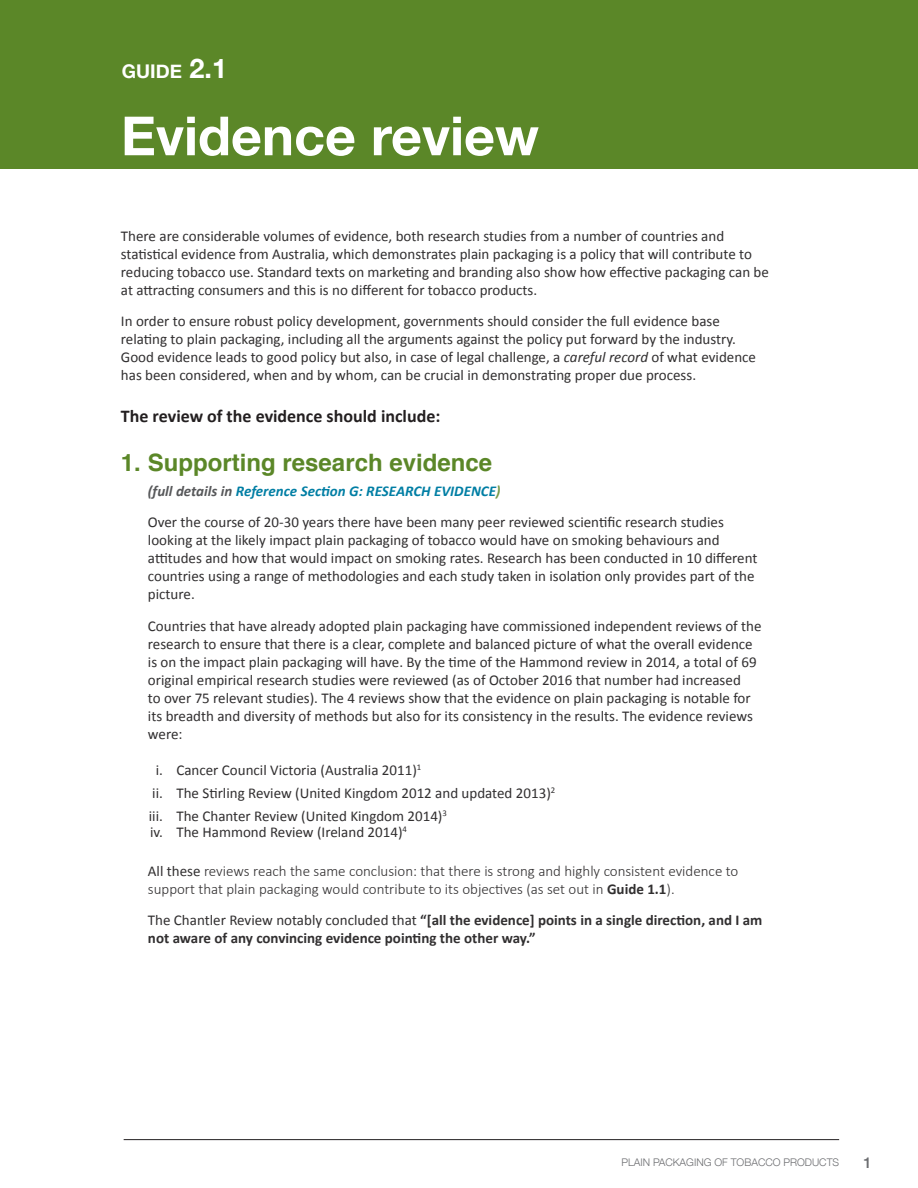
<style>
.page{position:relative;width:918px;height:1188px;background:#fff}
.page>*{position:absolute;margin:0;border:0;box-sizing:border-box;transform-origin:0 0}
.h_section{font:700 54px "Helvetica Neue";color:#fff}
.h_new_larger{font:700 24px "Helvetica";color:#5b8728}
.t1{font:700 18.9px "Helvetica Neue";color:#fff}
.h_main2{font:700 18px "Calibri";color:#231f20}
.p_base_tabbed{font:15px/18px "Calibri";color:#312f30}
.p_updated{font:15px/18px "Calibri";color:#312f30}
.p_base_tabbed-2{font:300 15px/18px "Calibri";color:#312f30}
.p_base_tabbed-3{font:700 15px/18px "Calibri";color:#312f30}
.p_updated-2{font:italic 700 15px "Calibri";color:#007ea4}
.h_section-2{font:500 15px "Helvetica Neue";color:#6c6d70}
.t2{font:300 10.5px "Helvetica Neue";color:#6c6d70}
.s1{font-size:27px}
.s2{font-style:italic}
.s3{color:#57585a}
.s4{color:#769949}
.s5{font-weight:400}
.s6{font-weight:700}
</style>
<div class="page">
<hr style="left:124px;top:1139px;width:715px;height:1px;background:#231f20">
<div style="left:0;top:0;width:918px;height:169px;background:#5b8728"></div>
<p class="t1" style="left:122px;top:56px;width:107px">guide <span class="s1">2.1</span></p>
<p class="h_section" style="left:121px;top:94px;width:420px">Evidence review</p>
<p class="p_updated" style="left:121px;top:226px;width:650px">There are considerable volumes of evidence, both research studies from a number of countries and statistical evidence from Australia, which demonstrates plain packaging is a policy that will contribute to reducing tobacco use. Standard texts on marketing and branding also show how effective packaging can be at attracting consumers and this is no different for tobacco products.</p>
<p class="p_updated" style="left:121px;top:312px;width:637px">In order to ensure robust policy development, governments should consider the full evidence base relating to plain packaging, including all the arguments against the policy put forward by the industry.<br>Good evidence leads to good policy but also, in case of legal challenge, a <span class="s2">careful record</span> of what evidence has been considered, when and by whom, can be crucial in demonstrating proper due process.</p>
<p class="h_main2" style="left:121px;top:405px;width:321px">The review of the evidence should include:</p>
<p class="h_new_larger" style="left:121px;top:443px;width:373px">1. Supporting research evidence</p>
<p class="p_updated-2" style="left:148px;top:482px;width:354px"><span class="s3">(full details in</span> Reference Section G: RESEARCH EVIDENCE<span class="s4">)</span></p>
<p class="p_base_tabbed" style="left:148px;top:513px;width:611px">Over the course of 20-30 years there have been many peer reviewed scientific research studies looking at the likely impact plain packaging of tobacco would have on smoking behaviours and attitudes and how that would impact on smoking rates. Research has been conducted in 10 different countries using a range of methodologies and each study taken in isolation only provides part of the picture.</p>
<p class="p_base_tabbed" style="left:148px;top:616px;width:615px">Countries that have already adopted plain packaging have commissioned independent reviews of the research to ensure that there is a clear, complete and balanced picture of what the overall evidence is on the impact plain packaging will have. By the time of the Hammond review in 2014, a total of 69 original empirical research studies were reviewed (as of October 2016 that number had increased<br>to over 75 relevant studies). The 4 reviews show that the evidence on plain packaging is notable for its breadth and diversity of methods but also for its consistency in the results. The evidence reviews were:</p>
<p class="p_base_tabbed" style="left:156px;top:761px;width:267px">i. Cancer Council Victoria (Australia 2011)<sup>1</sup></p>
<p class="p_base_tabbed" style="left:152px;top:784px;width:405px">ii. The Stirling Review (United Kingdom 2012 and updated 2013)<sup>2</sup></p>
<p class="p_base_tabbed" style="left:149px;top:807px;width:300px">iii. The Chanter Review (United Kingdom 2014)<sup>3</sup></p>
<p class="p_base_tabbed" style="left:150px;top:823px;width:258px">iv. The Hammond Review (Ireland 2014)<sup>4</sup></p>
<p class="p_base_tabbed-2" style="left:148px;top:861px;width:592px"><span class="s5">All these</span> reviews reach the same conclusion: that there is strong and highly consistent evidence to support that plain packaging would contribute to its objectives (as set out in <span class="s6">Guide 1.1</span>).</p>
<p class="p_base_tabbed-3" style="left:148px;top:910px;width:616px"><span class="s5">The Chantler Review notably concluded that</span> “[all the evidence] points in a single direction, and I am not aware of any convincing evidence pointing the other way.”</p>
<p class="t2" style="left:621px;top:1154px;width:219px">PLAIN PACKAGING OF TOBACCO PRODUCTS</p>
<p class="h_section-2" style="left:864px;top:1151px;width:10px">1</p>
</div>
